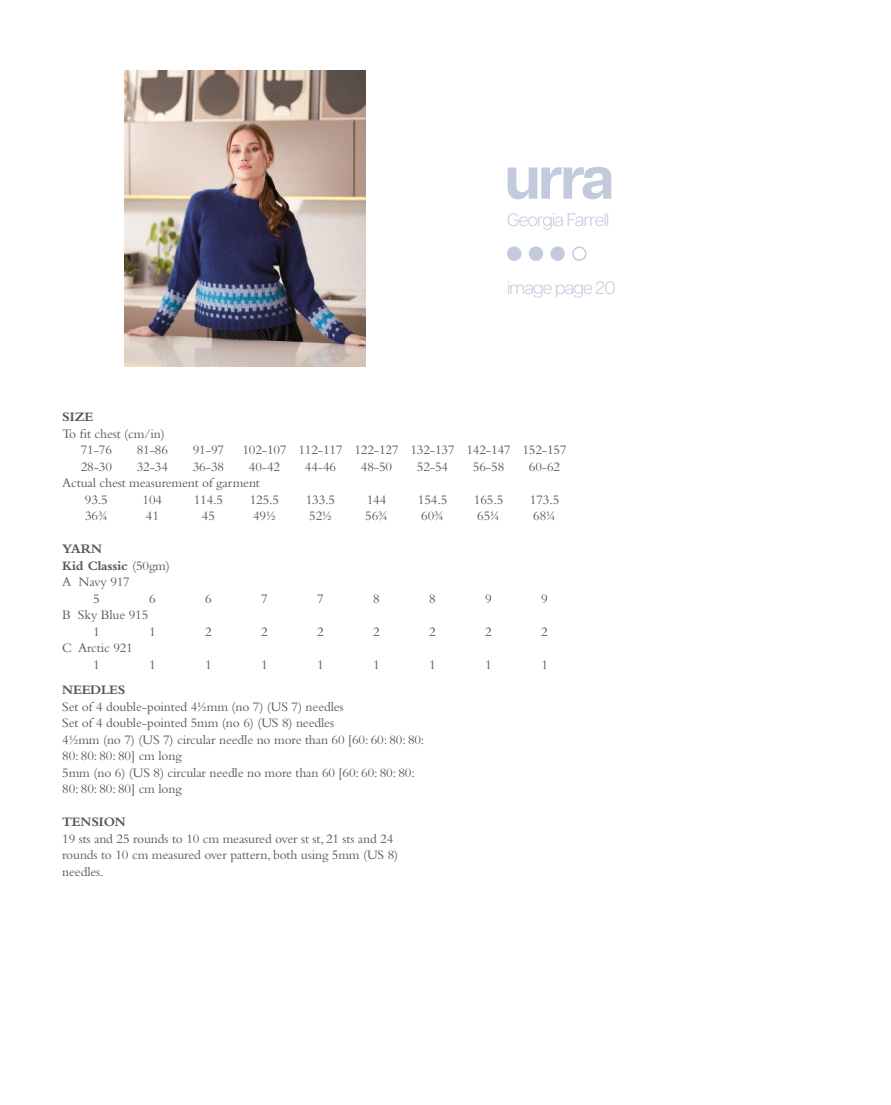
<style>
.page{position:relative;width:891px;height:1105px;background:#fff}
.page>*{position:absolute;margin:0;border:0;box-sizing:border-box;transform-origin:0 0}
.t1{font:700 60px "Articulat CF";color:#bdc5db}
.t2{font:300 18px "Articulat CF";letter-spacing:-.04em;color:#bdc5db}
.t3{font:13.5px/16.5px "Bembo Std";letter-spacing:-.01em;color:#575756}
.t4{font:700 13.5px "Bembo Std";letter-spacing:-.01em;color:#575756}
.s1{font-weight:400}
</style>
<div class="page">
<div style="left:507px;top:246px;width:14px;height:15px;background:#bdc5db;border-radius:50%"></div>
<div style="left:528px;top:246px;width:15px;height:15px;background:#bdc5db;border-radius:50%"></div>
<div style="left:550px;top:246px;width:14px;height:15px;background:#bdc5db;border-radius:50%"></div>
<div style="left:572px;top:246px;width:14px;height:15px;border:2px solid #bdc5db;border-radius:50%"></div>
<img style="left:125px;top:70px;width:241px;height:296px">
<h1 class="t1" style="left:504px;top:133px;width:111px">urra</h1>
<h2 class="t2" style="left:507px;top:207px;width:104px">Georgia Farrell</h2>
<h2 class="t2" style="left:507px;top:274px;width:110px">image page 20</h2>
<p class="t4" style="left:62px;top:410px;width:32px">SIZE</p>
<p class="t3" style="left:81px;top:425px;width:85px;text-indent:-18px">To fit chest (cm/in)<br>71-76</p>
<p class="t3" style="left:137px;top:442px;width:33px">81-86</p>
<p class="t3" style="left:193px;top:442px;width:33px">91-97</p>
<p class="t3" style="left:242px;top:442px;width:326px">102-107 112-117 122-127 132-137 142-147 152-157</p>
<p class="t3" style="left:81px;top:458px;width:33px">28-30</p>
<p class="t3" style="left:137px;top:458px;width:33px">32-34</p>
<p class="t3" style="left:193px;top:458px;width:33px">36-38</p>
<p class="t3" style="left:249px;top:458px;width:33px">40-42</p>
<p class="t3" style="left:305px;top:458px;width:33px">44-46</p>
<p class="t3" style="left:361px;top:458px;width:33px">48-50</p>
<p class="t3" style="left:417px;top:458px;width:33px">52-54</p>
<p class="t3" style="left:473px;top:458px;width:33px">56-58</p>
<p class="t3" style="left:528px;top:458px;width:33px">60-62</p>
<p class="t3" style="left:85px;top:475px;width:176px;text-indent:-23px">Actual chest measurement of garment<br>93.5</p>
<p class="t3" style="left:143px;top:491px;width:21px">104</p>
<p class="t3" style="left:194px;top:491px;width:31px">114.5</p>
<p class="t3" style="left:250px;top:491px;width:31px">125.5</p>
<p class="t3" style="left:306px;top:491px;width:31px">133.5</p>
<p class="t3" style="left:366px;top:491px;width:21px">144</p>
<p class="t3" style="left:417px;top:491px;width:31px">154.5</p>
<p class="t3" style="left:473px;top:491px;width:31px">165.5</p>
<p class="t3" style="left:529px;top:491px;width:31px">173.5</p>
<p class="t3" style="left:85px;top:508px;width:24px">36¾</p>
<p class="t3" style="left:146px;top:508px;width:15px">41</p>
<p class="t3" style="left:202px;top:508px;width:15px">45</p>
<p class="t3" style="left:253px;top:508px;width:24px">49½</p>
<p class="t3" style="left:309px;top:508px;width:24px">52½</p>
<p class="t3" style="left:365px;top:508px;width:24px">56¾</p>
<p class="t3" style="left:421px;top:508px;width:24px">60¾</p>
<p class="t3" style="left:477px;top:508px;width:24px">65¼</p>
<p class="t3" style="left:533px;top:508px;width:24px">68¼</p>
<p class="t4" style="left:62px;top:542px;width:41px">YARN</p>
<p class="t4" style="left:62px;top:558px;width:109px">Kid Classic <span class="s1">(50gm)</span></p>
<p class="t3" style="left:62px;top:574px;width:69px">A Navy 917</p>
<p class="t3" style="left:93px;top:590px;width:8px">5</p>
<p class="t3" style="left:149px;top:590px;width:8px">6</p>
<p class="t3" style="left:205px;top:590px;width:8px">6</p>
<p class="t3" style="left:261px;top:590px;width:8px">7</p>
<p class="t3" style="left:317px;top:590px;width:8px">7</p>
<p class="t3" style="left:373px;top:590px;width:8px">8</p>
<p class="t3" style="left:429px;top:590px;width:8px">8</p>
<p class="t3" style="left:485px;top:590px;width:8px">9</p>
<p class="t3" style="left:541px;top:590px;width:8px">9</p>
<p class="t3" style="left:93px;top:607px;width:57px;text-indent:-31px">B Sky Blue 915<br>1</p>
<p class="t3" style="left:149px;top:623px;width:8px">1</p>
<p class="t3" style="left:205px;top:623px;width:8px">2</p>
<p class="t3" style="left:261px;top:623px;width:8px">2</p>
<p class="t3" style="left:317px;top:623px;width:8px">2</p>
<p class="t3" style="left:373px;top:623px;width:8px">2</p>
<p class="t3" style="left:429px;top:623px;width:8px">2</p>
<p class="t3" style="left:485px;top:623px;width:8px">2</p>
<p class="t3" style="left:541px;top:623px;width:8px">2</p>
<p class="t3" style="left:62px;top:640px;width:72px;text-align:center">C Arctic 921<br>1</p>
<p class="t3" style="left:149px;top:656px;width:8px">1</p>
<p class="t3" style="left:205px;top:656px;width:8px">1</p>
<p class="t3" style="left:261px;top:656px;width:8px">1</p>
<p class="t3" style="left:317px;top:656px;width:8px">1</p>
<p class="t3" style="left:373px;top:656px;width:8px">1</p>
<p class="t3" style="left:429px;top:656px;width:8px">1</p>
<p class="t3" style="left:485px;top:656px;width:8px">1</p>
<p class="t3" style="left:541px;top:656px;width:8px">1</p>
<p class="t4" style="left:62px;top:683px;width:65px">NEEDLES</p>
<p class="t3" style="left:62px;top:698px;width:363px">Set of 4 double-pointed 4½mm (no 7) (US 7) needles<br>Set of 4 double-pointed 5mm (no 6) (US 8) needles<br>4½mm (no 7) (US 7) circular needle no more than 60 [60: 60: 80: 80:<br>80: 80: 80: 80] cm long<br>5mm (no 6) (US 8) circular needle no more than 60 [60: 60: 80: 80:<br>80: 80: 80: 80] cm long</p>
<p class="t4" style="left:62px;top:815px;width:65px">TENSION</p>
<p class="t3" style="left:62px;top:830px;width:337px">19 sts and 25 rounds to 10 cm measured over st st, 21 sts and 24 rounds to 10 cm measured over pattern, both using 5mm (US 8) needles.</p>
</div>
